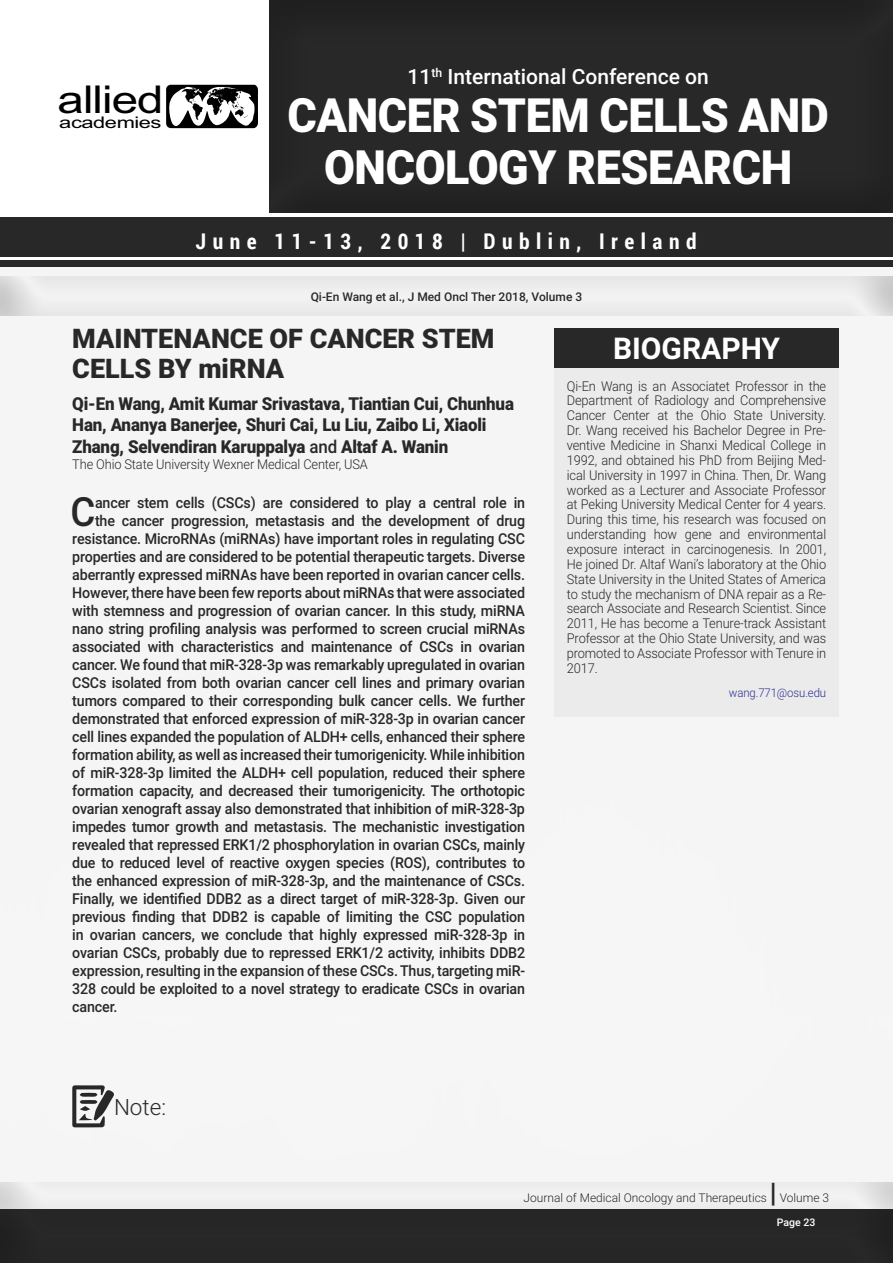
<style>
.page{position:relative;width:893px;height:1263px;background:#fff}
.page>*{position:absolute;margin:0;border:0;box-sizing:border-box;transform-origin:0 0}
.t1{font:900 47.25px/52.1px "Roboto";letter-spacing:-.01em;color:#fff;text-align:center;scale:.95 1}
.t2{font:500 40.35px "Roboto";color:#292829;scale:.95 1}
.t3{font:38.4px "Arial";letter-spacing:-.02em;color:#000;scale:1.24 1}
.t4{font:700 30px "Roboto";color:#fff}
.t5{font:900 27px/29.7px "Roboto";color:#292829}
.t6{font:300 22.5px "Roboto";color:#292829}
.t7{font:700 21.6px "Roboto Condensed";letter-spacing:.3em;color:#fff}
.t8{font:500 21px "Roboto";color:#fff}
.t9{font:900 17.85px/21.5px "Roboto";letter-spacing:-.01em;color:#292829;scale:.95 1}
.t10{font:16.05px "Arial";letter-spacing:-.02em;color:#000;scale:1.36 1}
.t11{font:500 15px "Roboto";letter-spacing:-.01em;color:#292829;scale:.95 1}
.t12{font:300 13.5px/14.9px "Roboto";letter-spacing:-.01em;color:#292829;text-align:justify;scale:.95 1}
.t13{font:300 12px "Roboto";color:#292829}
.t14{font:500 12px "Roboto";color:#292829}
.t15{font:300 12px "Roboto";letter-spacing:-.01em;color:#2e3092;scale:.95 1}
.t16{font:500 10.5px "Roboto";color:#fff}
.s1{font-weight:500}
</style>
<div class="page">
<div style="left:0;top:218px;width:893px;height:39px;background:#292829"></div>
<div style="left:0;top:260px;width:893px;height:7px;background:#292829"></div>
<svg style="left:166px;top:85px;width:91px;height:43px"></svg>
<div style="left:257px;top:0;width:636px;height:215px;background:#292829"></div>
<div style="left:0;top:1198px;width:893px;height:65px;background:#272627"></div>
<div style="left:0;top:1173px;width:893px;height:38px;background:#000;opacity:.5"></div>
<svg style="left:72px;top:1085px;width:42px;height:42px"></svg>
<div style="left:554px;top:328px;width:285px;height:388px;background:#ebebeb"></div>
<div style="left:0;top:267px;width:893px;height:51px;background:#eeeeef"></div>
<div style="left:554px;top:328px;width:285px;height:40px;background:#292829"></div>
<h3 class="t3" style="left:58px;top:74px;width:87px">allied</h3>
<p class="t10" style="left:59px;top:111px;width:77px">academies</p>
<h3 class="t8" style="left:408px;top:62px;width:303px">11<sup>th</sup> International Conference on</h3>
<h1 class="t1" style="left:288px;top:88px;width:571px">CANCER STEM CELLS AND<br>ONCOLOGY RESEARCH</h1>
<h3 class="t7" style="left:196px;top:226px;width:503px">June 11-13, 2018 | Dublin, Ireland</h3>
<p class="t14" style="left:311px;top:288px;width:273px">Qi-En Wang et al., J Med Oncl Ther 2018, Volume 3</p>
<h3 class="t5" style="left:72px;top:323px;width:424px">MAINTENANCE OF CANCER STEM<br>CELLS BY miRNA</h3>
<p class="t9" style="left:72px;top:392px;width:466px">Qi-En Wang, Amit Kumar Srivastava, Tiantian Cui, Chunhua<br>Han, Ananya Banerjee, Shuri Cai, Lu Liu, Zaibo Li, Xiaoli<br>Zhang, Selvendiran Karuppalya <span class="s1">and</span> Altaf A. Wanin</p>
<p class="t12" style="left:72px;top:456px;width:313px">The Ohio State University Wexner Medical Center, USA</p>
<h2 class="t2" style="left:70px;top:484px;width:28px">C</h2>
<p class="t11" style="left:95px;top:492px;width:454px">ancer stem cells (CSCs) are considered to play a central role in</p>
<h3 class="t4" style="left:613px;top:327px;width:169px">BIOGRAPHY</h3>
<p class="t12" style="left:567px;top:378px;width:275px">Qi-En Wang is an Associatet Professor in the Department of Radiology and Comprehensive Cancer Center at the Ohio State University.<br>Dr. Wang received his Bachelor Degree in Pre&shy;ventive Medicine in Shanxi Medical College in 1992, and obtained his PhD from Beijing Med&shy;ical University in 1997 in China. Then, Dr. Wang worked as a Lecturer and Associate Professor at Peking University Medical Center for 4 years.<br>During this time, his research was focused on understanding how gene and environmental exposure interact in carcinogenesis. In 2001, He joined Dr. Altaf Wani’s laboratory at the Ohio State University in the United States of America to study the mechanism of DNA repair as a Re&shy;search Associate and Research Scientist. Since 2011, He has become a Tenure-track Assistant Professor at the Ohio State University, and was promoted to Associate Professor with Tenure in 2017.</p>
<p class="t15" style="left:729px;top:684px;width:104px">wang.771@osu.edu</p>
<p class="t11" style="left:95px;top:510px;width:454px">the cancer progression, metastasis and the development of drug</p>
<p class="t11" style="left:72px;top:528px;width:478px">resistance. MicroRNAs (miRNAs) have important roles in regulating CSC</p>
<p class="t11" style="left:72px;top:546px;width:478px">properties and are considered to be potential therapeutic targets. Diverse</p>
<p class="t11" style="left:72px;top:564px;width:478px">aberrantly expressed miRNAs have been reported in ovarian cancer cells.</p>
<p class="t11" style="left:72px;top:582px;width:478px">However, there have been few reports about miRNAs that were associated</p>
<p class="t11" style="left:72px;top:600px;width:478px">with stemness and progression of ovarian cancer. In this study, miRNA</p>
<p class="t11" style="left:72px;top:618px;width:478px">nano string profiling analysis was performed to screen crucial miRNAs</p>
<p class="t11" style="left:72px;top:636px;width:478px">associated with characteristics and maintenance of CSCs in ovarian</p>
<p class="t11" style="left:72px;top:654px;width:478px">cancer. We found that miR-328-3p was remarkably upregulated in ovarian</p>
<p class="t11" style="left:72px;top:672px;width:478px">CSCs isolated from both ovarian cancer cell lines and primary ovarian</p>
<p class="t11" style="left:72px;top:690px;width:478px">tumors compared to their corresponding bulk cancer cells. We further</p>
<p class="t11" style="left:72px;top:708px;width:478px">demonstrated that enforced expression of miR-328-3p in ovarian cancer</p>
<p class="t11" style="left:72px;top:726px;width:478px">cell lines expanded the population of ALDH+ cells, enhanced their sphere</p>
<p class="t11" style="left:72px;top:744px;width:478px">formation ability, as well as increased their tumorigenicity. While inhibition</p>
<p class="t11" style="left:72px;top:762px;width:478px">of miR-328-3p limited the ALDH+ cell population, reduced their sphere</p>
<p class="t11" style="left:72px;top:780px;width:478px">formation capacity, and decreased their tumorigenicity. The orthotopic</p>
<p class="t11" style="left:72px;top:798px;width:478px">ovarian xenograft assay also demonstrated that inhibition of miR-328-3p</p>
<p class="t11" style="left:72px;top:816px;width:478px">impedes tumor growth and metastasis. The mechanistic investigation</p>
<p class="t11" style="left:72px;top:834px;width:478px">revealed that repressed ERK1/2 phosphorylation in ovarian CSCs, mainly</p>
<p class="t11" style="left:72px;top:852px;width:478px">due to reduced level of reactive oxygen species (ROS), contributes to</p>
<p class="t11" style="left:72px;top:870px;width:478px">the enhanced expression of miR-328-3p, and the maintenance of CSCs.</p>
<p class="t11" style="left:72px;top:888px;width:478px">Finally, we identified DDB2 as a direct target of miR-328-3p. Given our</p>
<p class="t11" style="left:72px;top:906px;width:478px">previous finding that DDB2 is capable of limiting the CSC population</p>
<p class="t11" style="left:72px;top:924px;width:478px">in ovarian cancers, we conclude that highly expressed miR-328-3p in</p>
<p class="t11" style="left:72px;top:942px;width:478px">ovarian CSCs, probably due to repressed ERK1/2 activity, inhibits DDB2</p>
<p class="t11" style="left:72px;top:960px;width:478px">expression, resulting in the expansion of these CSCs. Thus, targeting miR-</p>
<p class="t11" style="left:72px;top:978px;width:478px">328 could be exploited to a novel strategy to eradicate CSCs in ovarian</p>
<p class="t11" style="left:72px;top:996px;width:49px">cancer.</p>
<h3 class="t6" style="left:114px;top:1091px;width:54px">Note:</h3>
<p class="t13" style="left:523px;top:1189px;width:245px">Journal of Medical Oncology and Therapeutics</p>
<h3 class="t5" style="left:770px;top:1177px;width:8px">|</h3>
<p class="t13" style="left:780px;top:1189px;width:51px">Volume 3</p>
<p class="t16" style="left:777px;top:1215px;width:40px">Page 23</p>
</div>
